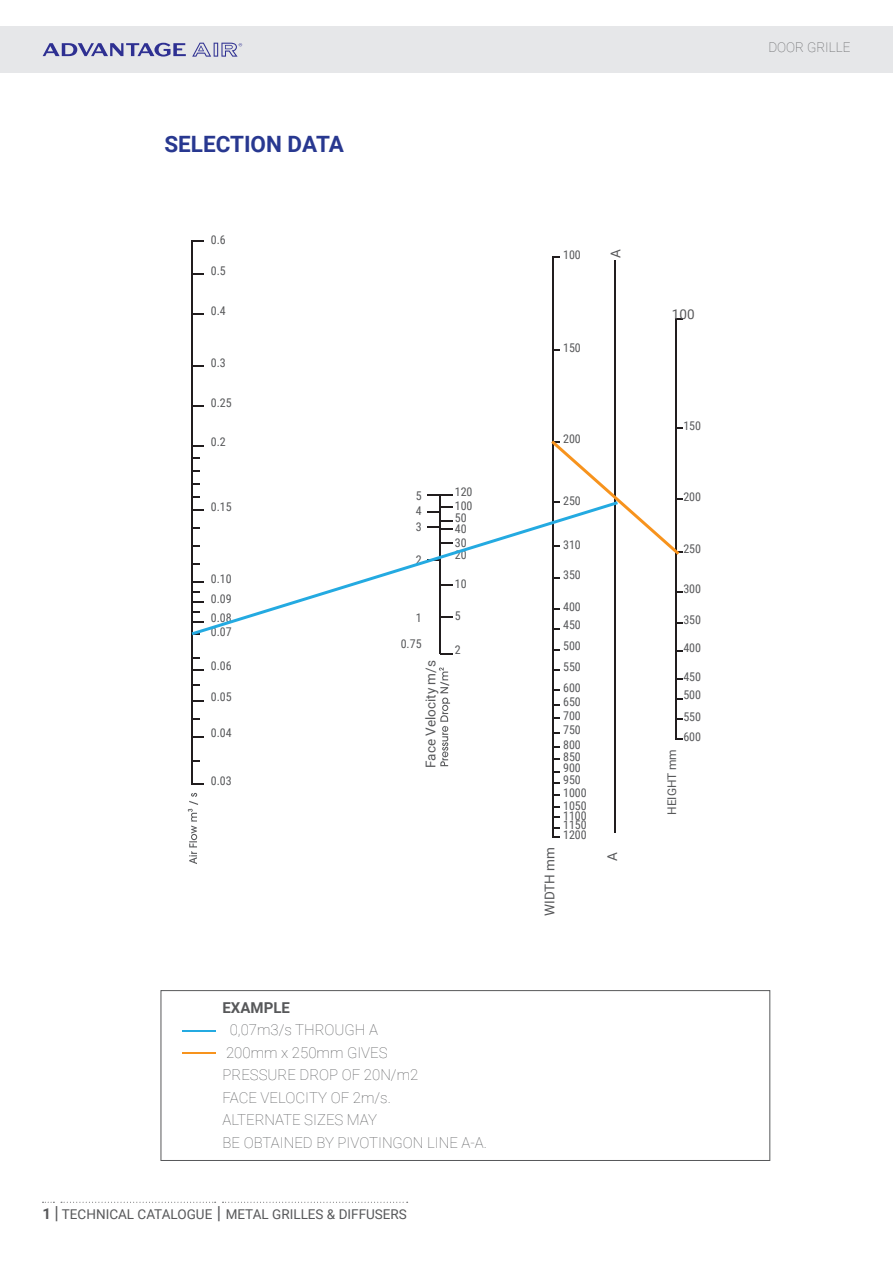
<style>
.page{position:relative;width:893px;height:1263px;background:#fff}
.page>*{position:absolute;margin:0;border:0;box-sizing:border-box;transform-origin:0 0}
.t1{font:700 22.5px "Roboto";color:#283890}
.t2{font:100 15px/22.5px "Roboto";color:#57585a}
.t3{font:700 15px "Roboto";color:#57585a}
.t4{font:13.5px "Roboto";color:#57585a}
.t5{font:100 13.5px "Roboto";color:#57585a}
.t6{font:12px/12.5px "Roboto Condensed";color:#57585a}
.t7{font:12px "Roboto";color:#57585a}
.s1{font-weight:700;font-size:15px}
.s2{font-size:18px}
</style>
<div class="page">
<div style="left:0;top:26px;width:893px;height:46px;background:#e6e7e9"></div>
<svg style="left:61px;top:1202px;width:155px;height:1px"></svg>
<svg style="left:222px;top:1202px;width:186px;height:1px"></svg>
<svg style="left:43px;top:43px;width:143px;height:14px"></svg>
<svg style="left:192px;top:43px;width:50px;height:14px"></svg>
<svg style="left:193px;top:684px;width:6px;height:2px"></svg>
<svg style="left:676px;top:738px;width:7px;height:2px"></svg>
<svg style="left:553px;top:349px;width:6px;height:2px"></svg>
<svg style="left:192px;top:241px;width:12px;height:1px"></svg>
<svg style="left:193px;top:445px;width:11px;height:2px"></svg>
<svg style="left:193px;top:736px;width:11px;height:2px"></svg>
<hr style="left:614px;top:260px;width:1px;height:573px;background:#211d1e">
<hr style="left:676px;top:319px;width:1px;height:420px;background:#211d1e">
<hr style="left:552px;top:256px;width:1px;height:582px;background:#211d1e">
<hr style="left:439px;top:495px;width:2px;height:159px;background:#211d1e">
<hr style="left:192px;top:242px;width:1px;height:543px;background:#211d1e">
<svg style="left:428px;top:494px;width:24px;height:1px"></svg>
<svg style="left:188px;top:793px;width:10px;height:71px"></svg>
<svg style="left:439px;top:667px;width:11px;height:99px"></svg>
<svg style="left:192px;top:506px;width:424px;height:129px"></svg>
<svg style="left:551px;top:440px;width:132px;height:115px"></svg>
<hr style="left:182px;top:1030px;width:34px;height:2px;background:#24aae1">
<hr style="left:182px;top:1052px;width:34px;height:2px;background:#f7931d">
<div style="left:161px;top:990px;width:609px;height:171px;border:1px solid #57585a"></div>
<h1 class="t1" style="left:164px;top:128px;width:181px">SELECTION DATA</h1>
<p class="t6" style="left:211px;top:233px;width:17px">0.6</p>
<p class="t6" style="left:211px;top:264px;width:17px">0.5</p>
<p class="t6" style="left:211px;top:304px;width:17px">0.4</p>
<p class="t6" style="left:211px;top:356px;width:17px">0.3</p>
<p class="t6" style="left:211px;top:396px;width:22px">0.25</p>
<p class="t6" style="left:211px;top:435px;width:17px">0.2</p>
<p class="t6" style="left:211px;top:500px;width:22px">0.15</p>
<p class="t6" style="left:211px;top:568px;width:22px;line-height:20.2px">0.10<br>0.09</p>
<p class="t6" style="left:211px;top:610px;width:22px;line-height:14.2px">0.08<br>0.07</p>
<p class="t6" style="left:211px;top:659px;width:22px">0.06</p>
<p class="t6" style="left:211px;top:690px;width:22px">0.05</p>
<p class="t6" style="left:211px;top:726px;width:22px">0.04</p>
<p class="t6" style="left:211px;top:774px;width:22px">0.03</p>
<p class="t6" style="left:416px;top:487px;width:7px;line-height:15.3px;text-align:justify">5<br>4<br>3</p>
<p class="t6" style="left:416px;top:553px;width:7px">2</p>
<p class="t6" style="left:401px;top:604px;width:22px;line-height:25.8px;text-align:right">1<br>0.75</p>
<p class="t4" style="left:421px;top:768px;width:109px;rotate:-90deg">Face Velocity m/s</p>
<p class="t6" style="left:455px;top:485px;width:19px">120</p>
<p class="t6" style="left:455px;top:499px;width:19px">100<br>50</p>
<p class="t6" style="left:455px;top:521px;width:13px;line-height:13.8px">40<br>30</p>
<p class="t6" style="left:455px;top:548px;width:13px">20</p>
<p class="t6" style="left:455px;top:577px;width:13px">10</p>
<p class="t6" style="left:455px;top:609px;width:7px">5</p>
<p class="t6" style="left:455px;top:643px;width:7px">2</p>
<p class="t3" style="left:223px;top:997px;width:69px">EXAMPLE</p>
<p class="t2" style="left:223px;top:1018px;width:266px;text-indent:7px">0,07m3/s THROUGH A<br>200mm x 250mm GIVES<br>PRESSURE DROP OF 20N/m2<br>FACE VELOCITY OF 2m/s.<br>ALTERNATE SIZES MAY<br>BE OBTAINED BY PIVOTINGON LINE A-A.</p>
<p class="t4" style="left:43px;top:1204px;width:366px"><span class="s1">1</span> <span class="s2">|</span> TECHNICAL CATALOGUE <span class="s2">|</span> METAL GRILLES &amp; DIFFUSERS</p>
<p class="t6" style="left:563px;top:248px;width:19px">100</p>
<p class="t4" style="left:606px;top:258px;width:10px;rotate:-90deg">A</p>
<p class="t6" style="left:563px;top:341px;width:19px">150</p>
<p class="t6" style="left:563px;top:432px;width:19px">200</p>
<p class="t4" style="left:540px;top:916px;width:71px;rotate:-90deg">WIDTH mm</p>
<p class="t6" style="left:563px;top:494px;width:19px">250</p>
<p class="t6" style="left:563px;top:538px;width:19px">310</p>
<p class="t6" style="left:563px;top:568px;width:19px">350</p>
<p class="t6" style="left:563px;top:597px;width:19px;line-height:18.6px">400<br>450</p>
<p class="t6" style="left:563px;top:635px;width:19px;line-height:21px;text-align:justify">500<br>550<br>600</p>
<p class="t6" style="left:563px;top:695px;width:19px;line-height:13.6px;text-align:justify">650<br>700<br>750</p>
<p class="t6" style="left:563px;top:738px;width:19px">800<br>850</p>
<p class="t6" style="left:563px;top:761px;width:25px">900<br>950<br>1000<br>1050</p>
<p class="t6" style="left:563px;top:810px;width:25px;line-height:9.6px;text-align:justify">1100<br>1150<br>1200</p>
<p class="t4" style="left:603px;top:861px;width:10px;rotate:-90deg">A</p>
<p class="t4" style="left:672px;top:305px;width:24px">100</p>
<p class="t6" style="left:683px;top:419px;width:19px">150</p>
<p class="t6" style="left:683px;top:490px;width:19px">200</p>
<p class="t6" style="left:683px;top:542px;width:19px">250</p>
<p class="t6" style="left:683px;top:582px;width:19px">300</p>
<p class="t6" style="left:683px;top:613px;width:19px">350</p>
<p class="t6" style="left:683px;top:641px;width:19px">400</p>
<p class="t6" style="left:683px;top:667px;width:19px;line-height:18.5px">450<br>500</p>
<p class="t6" style="left:683px;top:706px;width:19px;line-height:20px">550<br>600</p>
<p class="t7" style="left:663px;top:815px;width:67px;rotate:-90deg">HEIGHT mm</p>
<p class="t5" style="left:768px;top:38px;width:84px">DOOR GRILLE</p>
</div>
